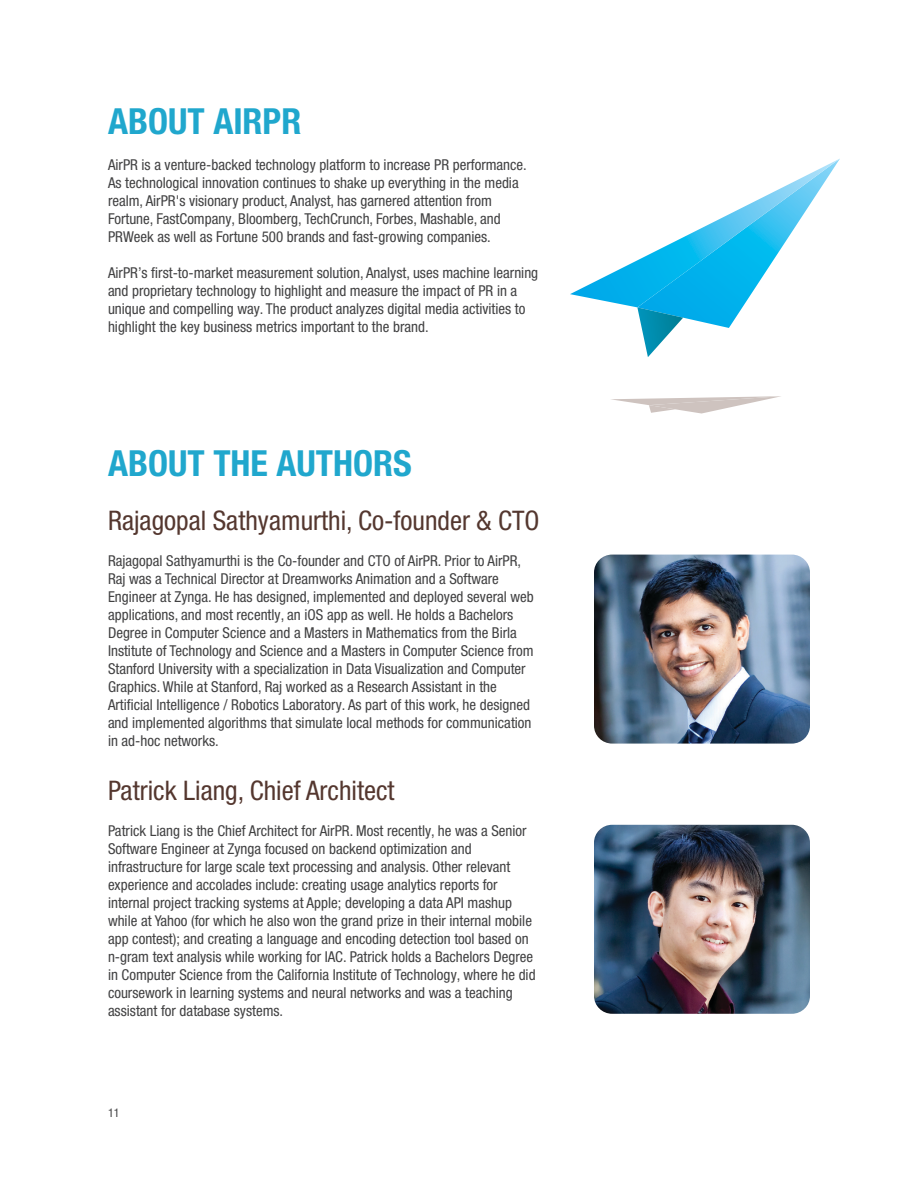
<style>
.page{position:relative;width:918px;height:1188px;background:#fff}
.page>*{position:absolute;margin:0;border:0;box-sizing:border-box;transform-origin:0 0}
.t1{font:700 condensed 36px "Helvetica Neue LT Pro";color:#20a7cd}
.t2{font:condensed 27px "Helvetica Neue LT Pro";color:#54372f}
.t3{font:condensed 15px/18px "Helvetica Neue LT Pro";color:#414142}
.t4{font:condensed 12px "Helvetica Neue LT Pro";color:#414142}
</style>
<div class="page">
<svg style="left:570px;top:159px;width:270px;height:198px"></svg>
<svg style="left:611px;top:396px;width:170px;height:18px"></svg>
<img style="left:594px;top:825px;width:216px;height:189px">
<img style="left:594px;top:555px;width:216px;height:189px">
<h1 class="t1" style="left:108px;top:99px;width:195px">ABOUT AIRPR</h1>
<p class="t3" style="left:108px;top:155px;width:420px">AirPR is a venture-backed technology platform to increase PR performance.<br>As technological innovation continues to shake up everything in the media realm, AirPR's visionary product, Analyst, has garnered attention from Fortune, FastCompany, Bloomberg, TechCrunch, Forbes, Mashable, and PRWeek as well as Fortune 500 brands and fast-growing companies.</p>
<p class="t3" style="left:108px;top:263px;width:432px">AirPR’s first-to-market measurement solution, Analyst, uses machine learning and proprietary technology to highlight and measure the impact of PR in a unique and compelling way. The product analyzes digital media activities to highlight the key business metrics important to the brand.</p>
<h1 class="t1" style="left:108px;top:441px;width:305px">ABOUT THE AUTHORS</h1>
<h2 class="t2" style="left:108px;top:504px;width:433px">Rajagopal Sathyamurthi, Co-founder &amp; CTO</h2>
<p class="t3" style="left:108px;top:551px;width:427px">Rajagopal Sathyamurthi is the Co-founder and CTO of AirPR. Prior to AirPR, Raj was a Technical Director at Dreamworks Animation and a Software Engineer at Zynga. He has designed, implemented and deployed several web applications, and most recently, an iOS app as well. He holds a Bachelors Degree in Computer Science and a Masters in Mathematics from the Birla Institute of Technology and Science and a Masters in Computer Science from Stanford University with a specialization in Data Visualization and Computer Graphics. While at Stanford, Raj worked as a Research Assistant in the Artificial Intelligence / Robotics Laboratory. As part of this work, he designed and implemented algorithms that simulate local methods for communication in ad-hoc networks.</p>
<h2 class="t2" style="left:108px;top:774px;width:288px">Patrick Liang, Chief Architect</h2>
<p class="t3" style="left:108px;top:821px;width:429px">Patrick Liang is the Chief Architect for AirPR. Most recently, he was a Senior Software Engineer at Zynga focused on backend optimization and infrastructure for large scale text processing and analysis. Other relevant experience and accolades include: creating usage analytics reports for internal project tracking systems at Apple; developing a data API mashup while at Yahoo (for which he also won the grand prize in their internal mobile app contest); and creating a language and encoding detection tool based on n-gram text analysis while working for IAC. Patrick holds a Bachelors Degree in Computer Science from the California Institute of Technology, where he did coursework in learning systems and neural networks and was a teaching assistant for database systems.</p>
<p class="t4" style="left:108px;top:1106px;width:13px">11</p>
</div>
